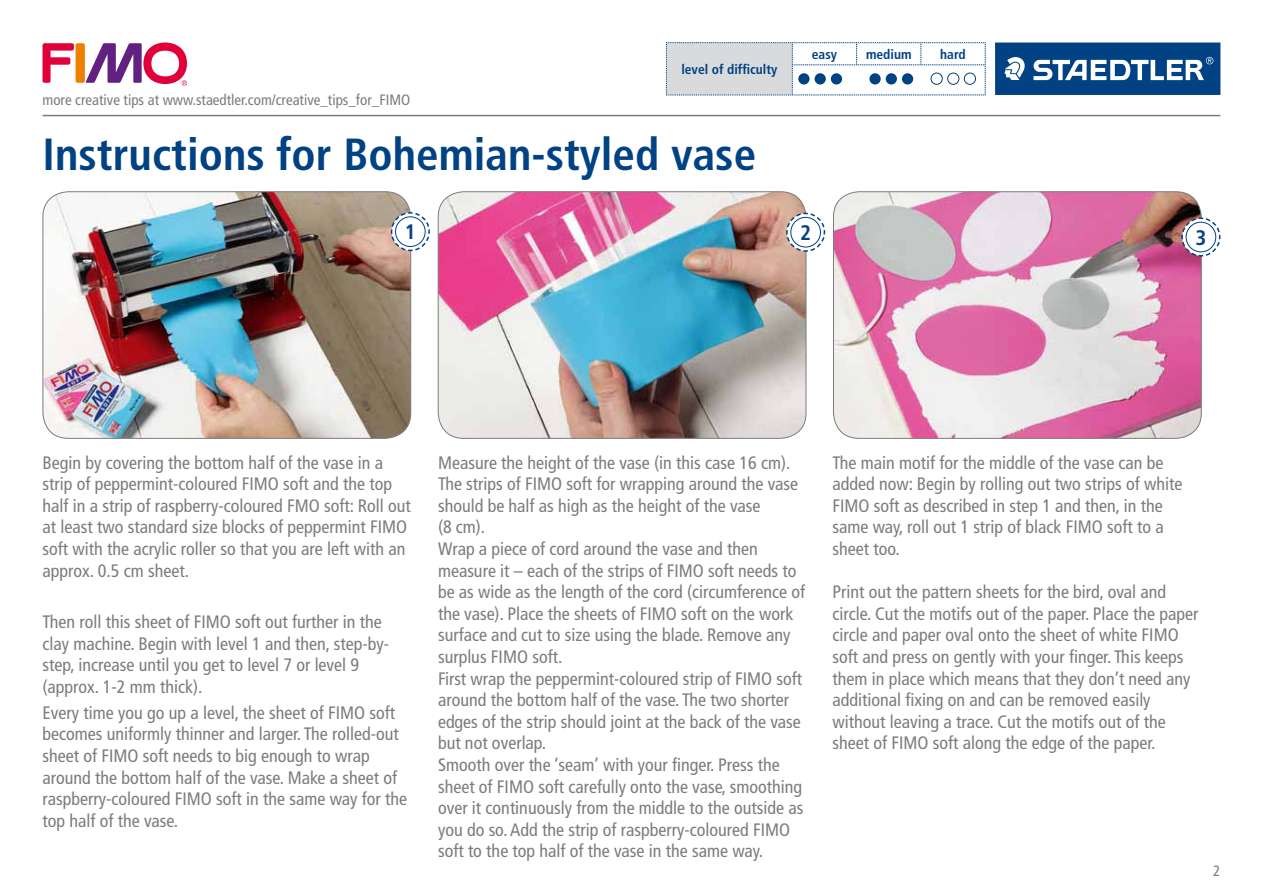
<style>
.page{position:relative;width:1263px;height:893px;background:#fff}
.page>*{position:absolute;margin:0;border:0;box-sizing:border-box;transform-origin:0 0}
.t1{font:700 condensed 45px "Frutiger";color:#004283}
.t2{font:700 condensed 21px "Frutiger";color:#004283}
.t3{font:condensed 18px/21.6px "Frutiger";color:#7b7c7e}
.t4{font:condensed 15px "Frutiger";color:#7b7c7e}
.t5{font:700 condensed 13.5px "Frutiger";color:#004283}
</style>
<div class="page">
<img style="left:43px;top:192px;width:368px;height:246px">
<div style="left:43px;top:191px;width:368px;height:248px;border:1px solid #7b7c7e;border-radius:26px"></div>
<svg style="left:390px;top:211px;width:40px;height:41px"></svg>
<div style="left:395px;top:217px;width:30px;height:29px;background:#fff;border-radius:50%"></div>
<div style="left:395px;top:216px;width:31px;height:31px;border:1px solid #004283;border-radius:50%"></div>
<img style="left:833px;top:192px;width:368px;height:246px">
<div style="left:833px;top:191px;width:369px;height:248px;border:1px solid #7b7c7e;border-radius:26px"></div>
<svg style="left:1181px;top:217px;width:40px;height:40px"></svg>
<div style="left:1186px;top:222px;width:30px;height:30px;background:#fff;border-radius:50%"></div>
<div style="left:1186px;top:222px;width:30px;height:30px;border:1px solid #004283;border-radius:50%"></div>
<img style="left:438px;top:192px;width:368px;height:246px">
<div style="left:438px;top:191px;width:368px;height:248px;border:1px solid #7b7c7e;border-radius:26px"></div>
<svg style="left:785px;top:212px;width:41px;height:40px"></svg>
<div style="left:791px;top:217px;width:29px;height:30px;background:#fff;border-radius:50%"></div>
<div style="left:790px;top:217px;width:31px;height:30px;border:1px solid #004283;border-radius:50%"></div>
<div style="left:995px;top:43px;width:225px;height:52px;background:#004283"></div>
<svg style="left:1004px;top:57px;width:21px;height:23px"></svg>
<svg style="left:1033px;top:57px;width:180px;height:23px"></svg>
<hr style="left:43px;top:115px;width:1177px;height:1px;background:#7b7c7e">
<svg style="left:666px;top:42px;width:320px;height:54px"></svg>
<div style="left:798px;top:73px;width:11px;height:12px;background:#004283;border-radius:50%"></div>
<div style="left:814px;top:73px;width:12px;height:12px;background:#004283;border-radius:50%"></div>
<div style="left:831px;top:73px;width:11px;height:12px;background:#004283;border-radius:50%"></div>
<div style="left:869px;top:73px;width:12px;height:12px;background:#004283;border-radius:50%"></div>
<div style="left:886px;top:73px;width:11px;height:12px;background:#004283;border-radius:50%"></div>
<div style="left:902px;top:73px;width:11px;height:12px;background:#004283;border-radius:50%"></div>
<div style="left:931px;top:73px;width:11px;height:12px;border:1px solid #004283;border-radius:50%"></div>
<div style="left:947px;top:73px;width:12px;height:12px;border:1px solid #004283;border-radius:50%"></div>
<div style="left:964px;top:73px;width:12px;height:12px;border:1px solid #004283;border-radius:50%"></div>
<svg style="left:43px;top:43px;width:31px;height:40px"></svg>
<div style="left:76px;top:43px;width:9px;height:40px;background:#ee7f00;border-radius:2px"></div>
<svg style="left:85px;top:43px;width:102px;height:43px"></svg>
<p class="t4" style="left:43px;top:91px;width:369px">more creative tips at www.staedtler.com/creative_tips_for_FIMO</p>
<p class="t5" style="left:681px;top:61px;width:98px">level of difficulty</p>
<h1 class="t1" style="left:43px;top:128px;width:715px">Instructions for Bohemian-styled vase</h1>
<p class="t5" style="left:812px;top:46px;width:27px">easy</p>
<p class="t5" style="left:866px;top:46px;width:47px">medium</p>
<p class="t5" style="left:940px;top:46px;width:27px">hard</p>
<p class="t2" style="left:405px;top:220px;width:12px">1</p>
<p class="t2" style="left:1195px;top:225px;width:12px">3</p>
<p class="t2" style="left:800px;top:220px;width:12px">2</p>
<p class="t3" style="left:43px;top:452px;width:370px">Begin by covering the bottom half of the vase in a strip of peppermint-coloured FIMO soft and the top half in a strip of raspberry-coloured FMO soft: Roll out at least two standard size blocks of peppermint FIMO soft with the acrylic roller so that you are left with an approx. 0.5 cm sheet.</p>
<p class="t3" style="left:43px;top:611px;width:348px">Then roll this sheet of FIMO soft out further in the clay machine. Begin with level 1 and then, step-by&shy;step, increase until you get to level 7 or level 9 (approx. 1-2 mm thick).</p>
<p class="t3" style="left:43px;top:702px;width:366px">Every time you go up a level, the sheet of FIMO soft becomes uniformly thinner and larger. The rolled-out sheet of FIMO soft needs to big enough to wrap around the bottom half of the vase. Make a sheet of raspberry-coloured FIMO soft in the same way for the top half of the vase.</p>
<p class="t3" style="left:438px;top:452px;width:369px">Measure the height of the vase (in this case 16 cm).<br>The strips of FIMO soft for wrapping around the vase should be half as high as the height of the vase<br>(8 cm).<br>Wrap a piece of cord around the vase and then measure it – each of the strips of FIMO soft needs to be as wide as the length of the cord (circumference of the vase). Place the sheets of FIMO soft on the work surface and cut to size using the blade. Remove any surplus FIMO soft.<br>First wrap the peppermint-coloured strip of FIMO soft around the bottom half of the vase. The two shorter edges of the strip should joint at the back of the vase but not overlap.<br>Smooth over the ‘seam’ with your finger. Press the sheet of FIMO soft carefully onto the vase, smoothing over it continuously from the middle to the outside as you do so. Add the strip of raspberry-coloured FIMO soft to the top half of the vase in the same way.</p>
<p class="t3" style="left:832px;top:452px;width:352px">The main motif for the middle of the vase can be added now: Begin by rolling out two strips of white FIMO soft as described in step 1 and then, in the same way, roll out 1 strip of black FIMO soft to a sheet too.</p>
<p class="t3" style="left:832px;top:581px;width:368px">Print out the pattern sheets for the bird, oval and circle. Cut the motifs out of the paper. Place the paper circle and paper oval onto the sheet of white FIMO soft and press on gently with your finger. This keeps them in place which means that they don’t need any additional fixing on and can be removed easily without leaving a trace. Cut the motifs out of the sheet of FIMO soft along the edge of the paper.</p>
<p class="t4" style="left:1213px;top:862px;width:9px">2</p>
</div>
